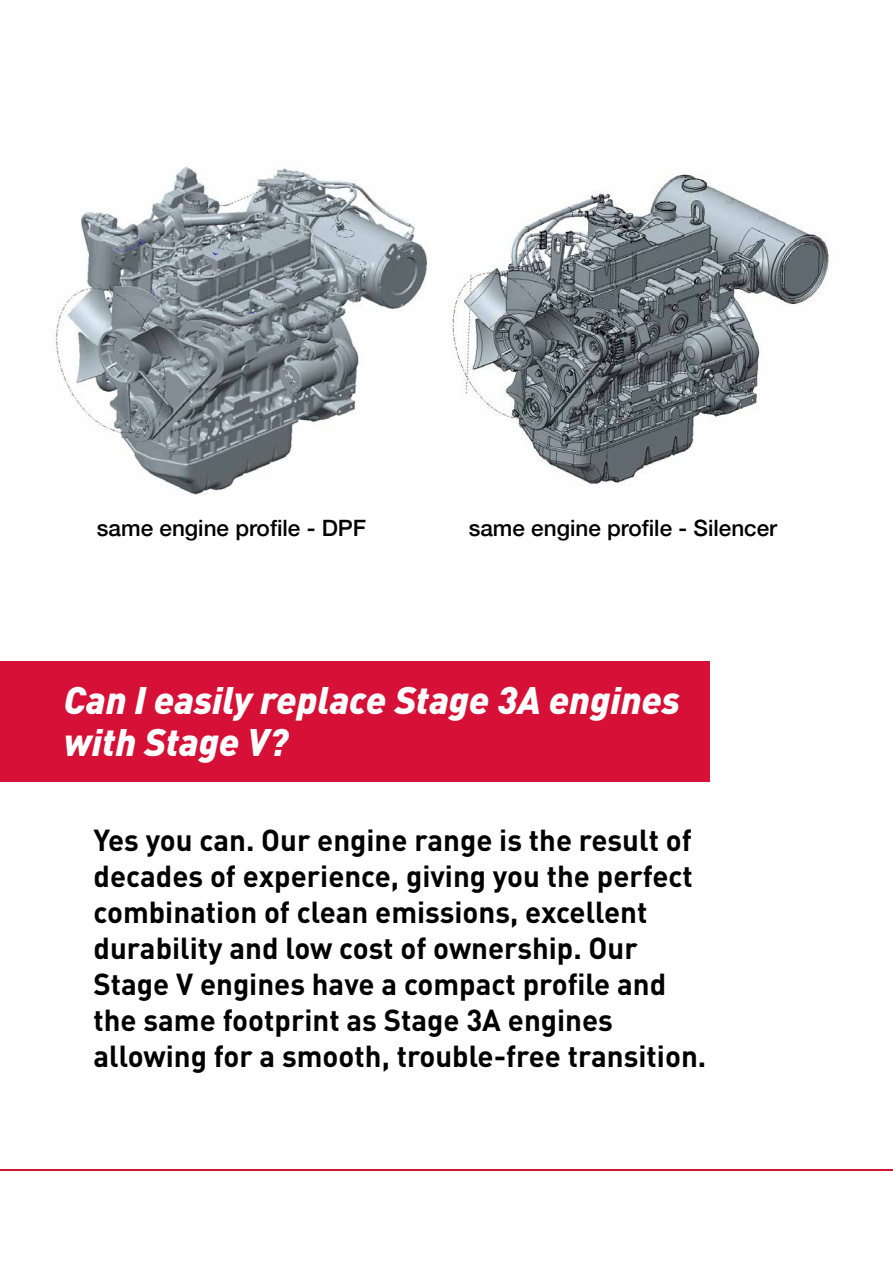
<style>
.page{position:relative;width:893px;height:1263px;background:#fff}
.page>*{position:absolute;margin:0;border:0;box-sizing:border-box;transform-origin:0 0}
.t1{font:italic 900 37.95px/41.7px "DIN";color:#fff}
.t2{font:700 30px/36px "DIN Pro";color:#000}
.t3{font:500 22.5px "Helvetica Neue";color:#000}
</style>
<div class="page">
<hr style="left:0;top:1169px;width:893px;height:1px;background:#d61036">
<div style="left:0;top:661px;width:709px;height:120px;background:#d61036"></div>
<img style="left:55px;top:166px;width:373px;height:329px">
<img style="left:452px;top:174px;width:377px;height:311px">
<p class="t3" style="left:97px;top:510px;width:271px">same engine profile - DPF</p>
<p class="t3" style="left:469px;top:510px;width:310px">same engine profile - Silencer</p>
<p class="t1" style="left:64px;top:677px;width:618px">Can I easily replace Stage 3A engines with Stage V?</p>
<p class="t2" style="left:94px;top:821px;width:614px">Yes you can. Our engine range is the result of decades of experience, giving you the perfect combination of clean emissions, excellent durability and low cost of ownership. Our Stage V engines have a compact profile and the same footprint as Stage 3A engines allowing for a smooth, trouble-free transition.</p>
</div>
